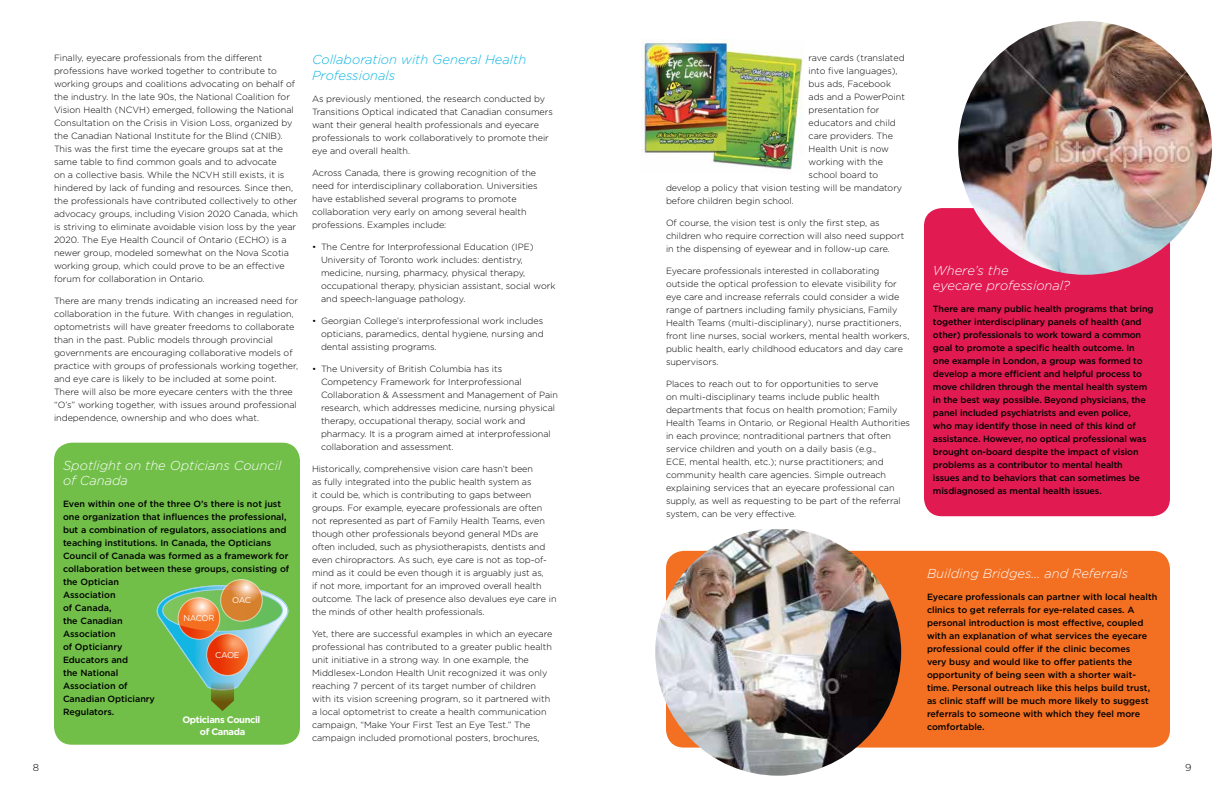
<style>
.page{position:relative;width:1224px;height:792px;background:#fff}
.page>*{position:absolute;margin:0;border:0;box-sizing:border-box;transform-origin:0 0}
.t1{font:italic 300 13px/15.6px "Gotham";color:#fff}
.t2{font:italic 300 13px/15.6px "Gotham";color:#10b6e2}
.t3{font:300 10px "Gotham";color:#000}
.t4{font:700 9.4px/11.3px "Gotham";letter-spacing:-.04em;color:#fff;text-align:center}
.t5{font:300 9px/13px "Gotham";color:#000}
.t6{font:500 9px/13px "Gotham";letter-spacing:-.005em;color:#000}
.t7{font:8.4px "Gotham";letter-spacing:-.06em;color:#fff}
</style>
<div class="page">
<div style="left:54px;top:443px;width:246px;height:302px;background:#71bf49;border-radius:18px"></div>
<img style="left:641px;top:40px;width:162px;height:130px">
<svg style="left:221px;top:580px;width:41px;height:41px"></svg>
<svg style="left:156px;top:585px;width:133px;height:126px"></svg>
<div style="left:220px;top:579px;width:43px;height:43px;border:1px solid #fff;border-radius:50%"></div>
<div style="left:178px;top:597px;width:42px;height:43px;border:1px solid #fff;border-radius:50%"></div>
<div style="left:206px;top:633px;width:43px;height:43px;border:1px solid #fff;border-radius:50%"></div>
<div style="left:924px;top:208px;width:246px;height:308px;background:#e11b52;border-radius:18px"></div>
<div style="left:666px;top:551px;width:504px;height:197px;background:#f36f21;border-radius:18px"></div>
<img style="left:958px;top:21px;width:254px;height:254px;border-radius:127px">
<img style="left:655px;top:529px;width:246px;height:247px">
<p class="t5" style="left:54px;top:51px;width:246px">Finally, eyecare professionals from the different professions have worked together to contribute to working groups and coalitions advocating on behalf of the industry. In the late 90s, the National Coalition for Vision Health (NCVH) emerged, following the National Consultation on the Crisis in Vision Loss, organized by the Canadian National Institute for the Blind (CNIB).<br>This was the first time the eyecare groups sat at the same table to find common goals and to advocate<br>on a collective basis. While the NCVH still exists, it is hindered by lack of funding and resources. Since then, the professionals have contributed collectively to other advocacy groups, including Vision 2020 Canada, which is striving to eliminate avoidable vision loss by the year 2020. The Eye Health Council of Ontario (ECHO) is a newer group, modeled somewhat on the Nova Scotia working group, which could prove to be an effective forum for collaboration in Ontario.</p>
<p class="t5" style="left:54px;top:294px;width:246px">There are many trends indicating an increased need for collaboration in the future. With changes in regulation, optometrists will have greater freedoms to collaborate than in the past. Public models through provincial governments are encouraging collaborative models of practice with groups of professionals working together, and eye care is likely to be included at some point.<br>There will also be more eyecare centers with the three “O’s” working together, with issues around professional independence, ownership and who does what.</p>
<h1 class="t1" style="left:63px;top:457px;width:220px">Spotlight on the Opticians Council of Canada</h1>
<p class="t6" style="left:63px;top:497px;width:228px">Even within one of the three O’s there is not just one organization that influences the professional, but a combination of regulators, associations and teaching institutions. In Canada, the Opticians<br>Council of Canada was formed as a framework for collaboration between these groups, consisting of the Optician<br>Association<br>of Canada,<br>the Canadian<br>Association<br>of Opticianry<br>Educators and<br>the National<br>Association of<br>Canadian Opticianry<br>Regulators.</p>
<p class="t7" style="left:232px;top:595px;width:20px">OAC</p>
<p class="t7" style="left:184px;top:613px;width:32px">NACOR</p>
<p class="t7" style="left:215px;top:650px;width:26px">CAOE</p>
<p class="t4" style="left:182px;top:714px;width:80px">Opticians Council of Canada</p>
<h1 class="t2" style="left:312px;top:52px;width:216px">Collaboration with General Health<br>Professionals</h1>
<p class="t5" style="left:312px;top:92px;width:242px">As previously mentioned, the research conducted by Transitions Optical indicated that Canadian consumers want their general health professionals and eyecare professionals to work collaboratively to promote their eye and overall health.</p>
<p class="t5" style="left:312px;top:166px;width:227px">Across Canada, there is growing recognition of the need for interdisciplinary collaboration. Universities have established several programs to promote collaboration very early on among several health professions. Examples include:</p>
<p class="t5" style="left:321px;top:240px;width:236px;text-indent:-9px">• The Centre for Interprofessional Education (IPE)<br>University of Toronto work includes: dentistry, medicine, nursing, pharmacy, physical therapy, occupational therapy, physician assistant, social work and speech-language pathology.</p>
<p class="t5" style="left:321px;top:314px;width:224px;text-align:justify;text-indent:-9px">• Georgian College’s interprofessional work includes opticians, paramedics, dental hygiene, nursing and dental assisting programs.</p>
<p class="t5" style="left:321px;top:362px;width:239px;text-indent:-9px">• The University of British Columbia has its Competency Framework for Interprofessional Collaboration &amp; Assessment and Management of Pain research, which addresses medicine, nursing physical therapy, occupational therapy, social work and pharmacy. It is a program aimed at interprofessional collaboration and assessment.</p>
<p class="t5" style="left:312px;top:462px;width:246px">Historically, comprehensive vision care hasn’t been<br>as fully integrated into the public health system as<br>it could be, which is contributing to gaps between groups. For example, eyecare professionals are often not represented as part of Family Health Teams, even though other professionals beyond general MDs are often included, such as physiotherapists, dentists and even chiropractors. As such, eye care is not as top-of&shy;mind as it could be even though it is arguably just as,<br>if not more, important for an improved overall health outcome. The lack of presence also devalues eye care in the minds of other health professionals.</p>
<p class="t5" style="left:312px;top:627px;width:242px">Yet, there are successful examples in which an eyecare professional has contributed to a greater public health unit initiative in a strong way. In one example, the Middlesex-London Health Unit recognized it was only reaching 7 percent of its target number of children with its vision screening program, so it partnered with a local optometrist to create a health communication campaign, “Make Your First Test an Eye Test.” The campaign included promotional posters, brochures,</p>
<p class="t5" style="left:809px;top:51px;width:98px">rave cards (translated</p>
<p class="t5" style="left:809px;top:64px;width:91px">into five languages),</p>
<p class="t5" style="left:809px;top:77px;width:84px">bus ads, Facebook</p>
<p class="t5" style="left:809px;top:90px;width:98px">ads and a PowerPoint</p>
<p class="t5" style="left:809px;top:103px;width:72px">presentation for</p>
<p class="t5" style="left:809px;top:116px;width:89px">educators and child</p>
<p class="t5" style="left:809px;top:129px;width:86px">care providers. The</p>
<p class="t5" style="left:809px;top:142px;width:82px">Health Unit is now</p>
<p class="t5" style="left:809px;top:155px;width:76px">working with the</p>
<p class="t5" style="left:809px;top:168px;width:71px">school board to</p>
<p class="t5" style="left:666px;top:181px;width:238px">develop a policy that vision testing will be mandatory</p>
<p class="t5" style="left:666px;top:194px;width:129px">before children begin school.</p>
<p class="t5" style="left:666px;top:216px;width:240px">Of course, the vision test is only the first step, as children who require correction will also need support in the dispensing of eyewear and in follow-up care.</p>
<p class="t5" style="left:666px;top:264px;width:245px">Eyecare professionals interested in collaborating outside the optical profession to elevate visibility for eye care and increase referrals could consider a wide range of partners including family physicians, Family Health Teams (multi-disciplinary), nurse practitioners, front line nurses, social workers, mental health workers, public health, early childhood educators and day care supervisors.</p>
<p class="t5" style="left:666px;top:377px;width:246px">Places to reach out to for opportunities to serve<br>on multi-disciplinary teams include public health departments that focus on health promotion; Family Health Teams in Ontario, or Regional Health Authorities in each province; nontraditional partners that often service children and youth on a daily basis (e.g.,<br>ECE, mental health, etc.); nurse practitioners; and community health care agencies. Simple outreach explaining services that an eyecare professional can supply, as well as requesting to be part of the referral system, can be very effective.</p>
<h1 class="t1" style="left:933px;top:262px;width:139px">Where’s the<br>eyecare professional?</h1>
<p class="t6" style="left:933px;top:302px;width:222px">There are many public health programs that bring together interdisciplinary panels of health (and other) professionals to work toward a common goal to promote a specific health outcome. In one example in London, a group was formed to develop a more efficient and helpful process to move children through the mental health system in the best way possible. Beyond physicians, the panel included psychiatrists and even police,<br>who may identify those in need of this kind of assistance. However, no optical professional was brought on-board despite the impact of vision problems as a contributor to mental health<br>issues and to behaviors that can sometimes be misdiagnosed as mental health issues.</p>
<h1 class="t1" style="left:927px;top:566px;width:203px">Building Bridges… and Referrals</h1>
<p class="t6" style="left:927px;top:591px;width:232px">Eyecare professionals can partner with local health clinics to get referrals for eye-related cases. A personal introduction is most effective, coupled with an explanation of what services the eyecare professional could offer if the clinic becomes<br>very busy and would like to offer patients the opportunity of being seen with a shorter wait&shy;time. Personal outreach like this helps build trust, as clinic staff will be much more likely to suggest referrals to someone with which they feel more comfortable.</p>
<p class="t3" style="left:33px;top:761px;width:8px">8</p>
<p class="t3" style="left:1185px;top:761px;width:8px">9</p>
</div>
